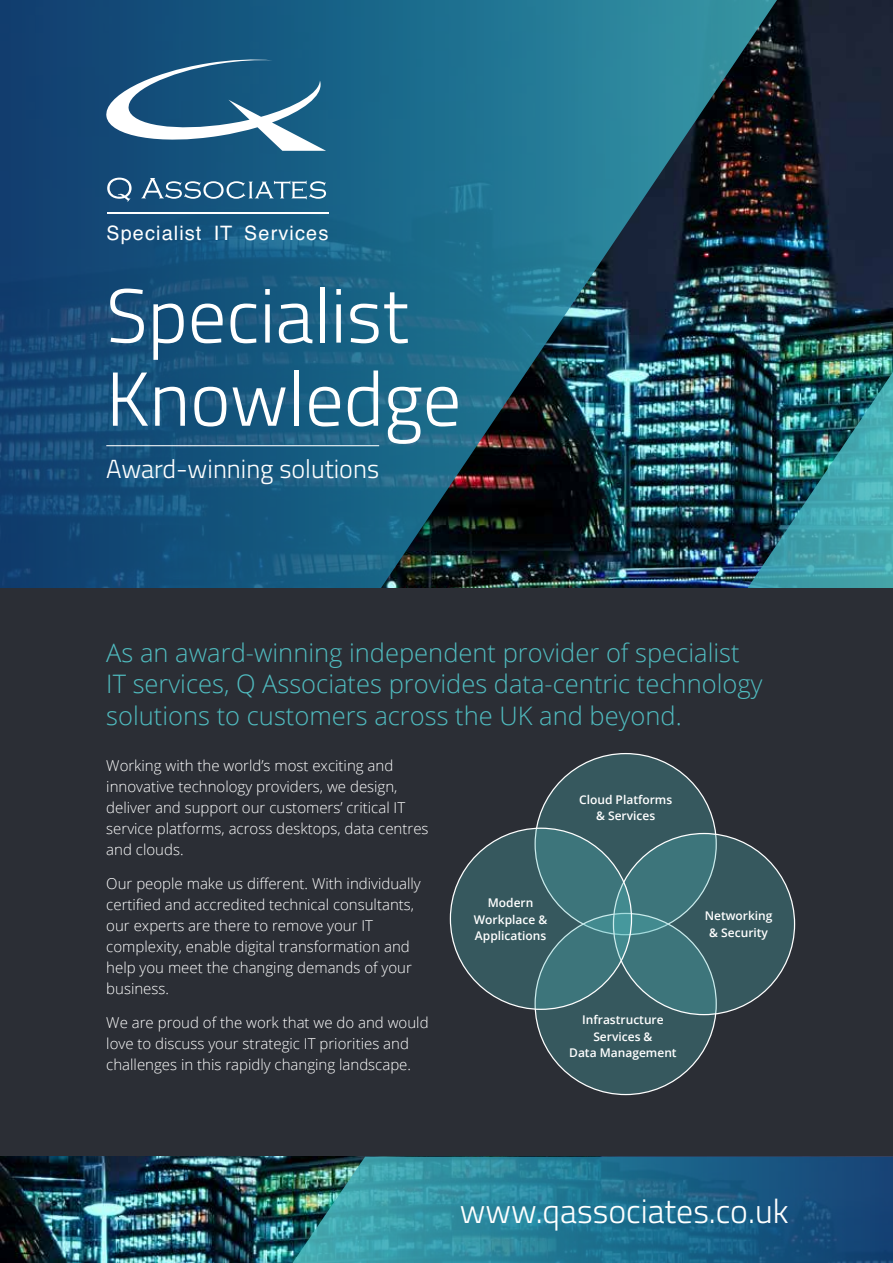
<style>
.page{position:relative;width:893px;height:1263px;background:#fff}
.page>*{position:absolute;margin:0;border:0;box-sizing:border-box;transform-origin:0 0}
.t1{font:300 76.5px/83.1px "Titillium Web";color:#fff}
.t2{font:300 33.75px "Titillium Web";color:#fff}
.t3{font:300 26.1px "Titillium Web";color:#fff}
.t4{font:300 25.5px/31.5px "Open Sans";color:#50bcc0}
.t5{font:19.95px "Helvetica";letter-spacing:.055em;color:#fff}
.t6{font:300 15px/21px "Open Sans";color:#fff}
.t7{font:600 12px/16.5px "Open Sans";color:#fff;text-align:center}
</style>
<div class="page">
<img style="left:0;top:0;width:893px;height:589px">
<hr style="left:107px;top:212px;width:221px;height:1px;background:#fff">
<svg style="left:106px;top:60px;width:220px;height:91px"></svg>
<svg style="left:107px;top:178px;width:25px;height:24px"></svg>
<svg style="left:141px;top:178px;width:185px;height:21px;background:#4a7c9c"></svg>
<div style="left:0;top:589px;width:893px;height:674px;background:#2b2e35"></div>
<img style="left:0;top:1157px;width:284px;height:106px">
<svg style="left:284px;top:1157px;width:609px;height:106px;background:#25738f"></svg>
<div style="left:535px;top:753px;width:181px;height:182px;background:#36585e;border-radius:50%"></div>
<div style="left:535px;top:913px;width:181px;height:181px;background:#36585e;border-radius:50%"></div>
<svg style="left:613px;top:833px;width:181px;height:181px;background:#3e6a6f"></svg>
<svg style="left:450px;top:828px;width:181px;height:181px;background:#3e6a70"></svg>
<hr style="left:106px;top:445px;width:273px;height:1px;background:#fff">
<h3 class="t5" style="left:106px;top:218px;width:223px">Specialist IT Services</h3>
<h1 class="t1" style="left:106px;top:271px;width:356px">Specialist<br>Knowledge</h1>
<h3 class="t3" style="left:106px;top:450px;width:274px">Award-winning solutions</h3>
<h3 class="t4" style="left:106px;top:636px;width:658px">As an award-winning independent provider of specialist<br>IT services, Q Associates provides data-centric technology solutions to customers across the UK and beyond.</h3>
<p class="t6" style="left:106px;top:755px;width:324px">Working with the world’s most exciting and innovative technology providers, we design, deliver and support our customers’ critical IT service platforms, across desktops, data centres and clouds.</p>
<p class="t6" style="left:106px;top:872px;width:316px">Our people make us different. With individually certified and accredited technical consultants, our experts are there to remove your IT complexity, enable digital transformation and help you meet the changing demands of your business.</p>
<p class="t6" style="left:106px;top:1011px;width:324px">We are proud of the work that we do and would love to discuss your strategic IT priorities and challenges in this rapidly changing landscape.</p>
<p class="t7" style="left:579px;top:791px;width:95px">Cloud Platforms &amp; Services</p>
<p class="t7" style="left:474px;top:894px;width:75px">Modern<br>Workplace &amp;<br>Applications</p>
<p class="t7" style="left:569px;top:1011px;width:109px">Infrastructure<br>Services &amp;<br>Data Management</p>
<p class="t7" style="left:705px;top:907px;width:69px">Networking &amp; Security</p>
<h2 class="t2" style="left:460px;top:1187px;width:330px">www.qassociates.co.uk</h2>
</div>
